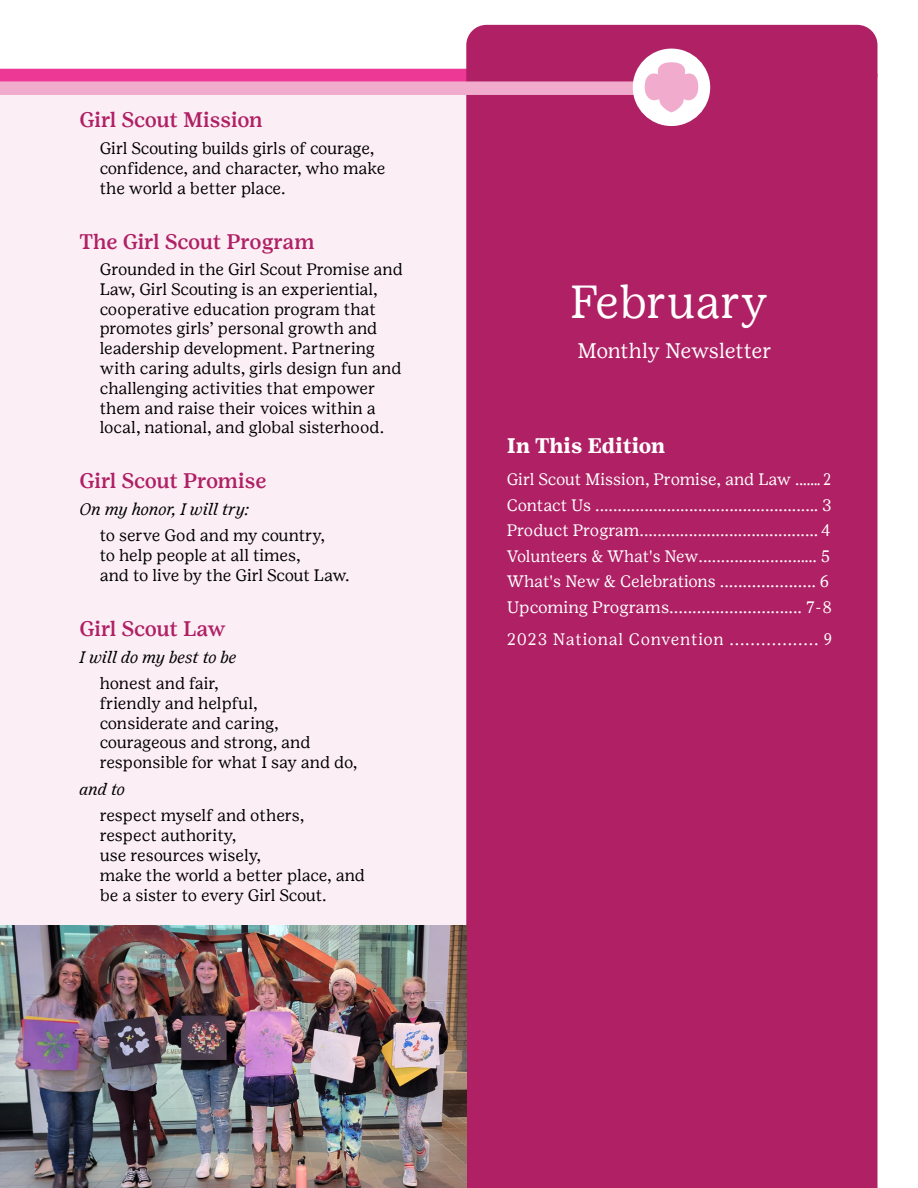
<style>
.page{position:relative;width:918px;height:1188px;background:#fff}
.page>*{position:absolute;margin:0;border:0;box-sizing:border-box;transform-origin:0 0}
.t1{font:46.2px "Girl Scout Text";color:#fff}
.t2{font:500 21px "Girl Scout Text";letter-spacing:-.02em;color:#af2064}
.t3{font:21px "Girl Scout Text";letter-spacing:-.005em;color:#fff}
.t4{font:700 21px "Girl Scout Text";color:#fff}
.t5{font:16.5px/19.8px "Girl Scout Text";letter-spacing:-.005em;color:#000}
.t6{font:16.5px/25.5px "Girl Scout Text";color:#fff}
.t7{font:italic 16.5px "Girl Scout Text";color:#000}
.t8{font:16.5px "Girl Scout Text";letter-spacing:.03em;color:#fff}
</style>
<div class="page">
<div style="left:0;top:93px;width:671px;height:1095px;background:#fceef5"></div>
<div style="left:466px;top:25px;width:412px;height:1163px;background:#af2064"></div>
<div style="left:633px;top:49px;width:77px;height:77px;background:#fff;border-radius:50%"></div>
<svg style="left:0;top:62px;width:877px;height:50px"></svg>
<img style="left:0;top:926px;width:467px;height:262px">
<p class="t2" style="left:80px;top:107px;width:185px">Girl Scout Mission</p>
<p class="t5" style="left:100px;top:138px;width:287px">Girl Scouting builds girls of courage, confidence, and character, who make the world a better place.</p>
<p class="t2" style="left:80px;top:228px;width:237px">The Girl Scout Program</p>
<p class="t5" style="left:100px;top:259px;width:305px">Grounded in the Girl Scout Promise and Law, Girl Scouting is an experiential, cooperative education program that promotes girls’ personal growth and leadership development. Partnering with caring adults, girls design fun and challenging activities that empower them and raise their voices within a local, national, and global sisterhood.</p>
<p class="t2" style="left:80px;top:468px;width:189px">Girl Scout Promise</p>
<p class="t7" style="left:80px;top:500px;width:171px">On my honor, I will try:</p>
<p class="t5" style="left:100px;top:526px;width:251px">to serve God and my country,<br>to help people at all times,<br>and to live by the Girl Scout Law.</p>
<p class="t2" style="left:80px;top:616px;width:148px">Girl Scout Law</p>
<p class="t7" style="left:80px;top:647px;width:158px">I will do my best to be</p>
<p class="t5" style="left:100px;top:673px;width:259px">honest and fair,<br>friendly and helpful,<br>considerate and caring, courageous and strong, and responsible for what I say and do,</p>
<p class="t7" style="left:80px;top:780px;width:47px">and to</p>
<p class="t5" style="left:100px;top:805px;width:267px">respect myself and others, respect authority,<br>use resources wisely,<br>make the world a better place, and be a sister to every Girl Scout.</p>
<h1 class="t1" style="left:570px;top:274px;width:199px">February</h1>
<p class="t3" style="left:577px;top:338px;width:196px">Monthly Newsletter</p>
<p class="t4" style="left:507px;top:433px;width:160px">In This Edition</p>
<p class="t6" style="left:507px;top:466px;width:327px">Girl Scout Mission, Promise, and Law ....... 2<br>Contact Us .................................................. 3<br>Product Program........................................ 4<br>Volunteers &amp; What's New........................... 5<br>What's New &amp; Celebrations ..................... 6<br>Upcoming Programs............................. 7-8</p>
<p class="t8" style="left:507px;top:629px;width:327px">2023 National Convention ................. 9</p>
</div>
